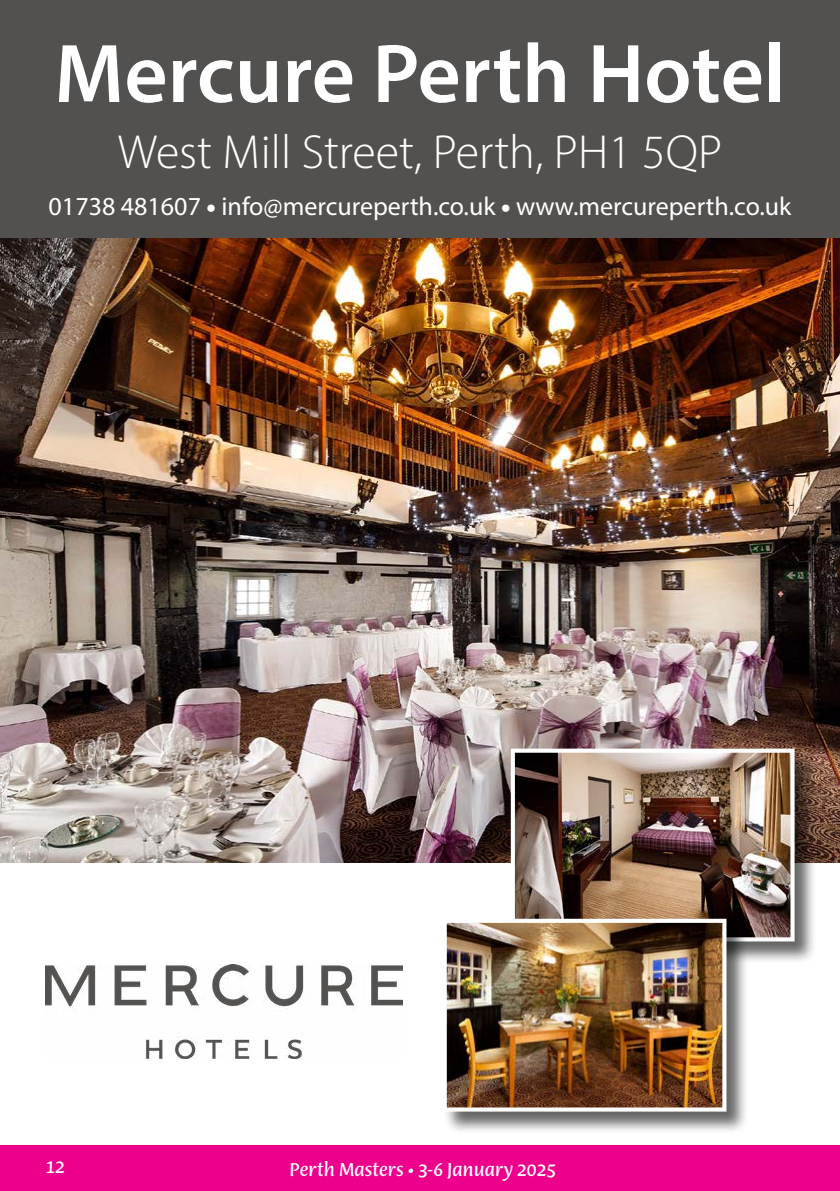
<style>
.page{position:relative;width:840px;height:1191px;background:#fff}
.page>*{position:absolute;margin:0;border:0;box-sizing:border-box;transform-origin:0 0}
.t1{font:600 84px "Myriad Pro";color:#fff}
.t2{font:300 48px "Myriad Pro";color:#fff}
.t3{font:26px "Myriad Pro";color:#fff}
.t4{font:20px "Ciabatta";color:#fff}
.s1{font-weight:900}
</style>
<div class="page">
<div style="left:0;top:1145px;width:839px;height:46px;background:#ec008c"></div>
<div style="left:0;top:0;width:839px;height:261px;background:#53514f"></div>
<img style="left:45px;top:964px;width:358px;height:94px">
<img style="left:0;top:238px;width:839px;height:624px">
<div style="left:511px;top:749px;width:305px;height:215px;background:#000;opacity:.6"></div>
<img style="left:515px;top:753px;width:274px;height:183px">
<div style="left:510px;top:748px;width:284px;height:193px;border:4px solid #fff"></div>
<div style="left:443px;top:919px;width:305px;height:215px;background:#000;opacity:.6"></div>
<img style="left:447px;top:923px;width:274px;height:183px">
<div style="left:442px;top:918px;width:284px;height:193px;border:4px solid #fff"></div>
<p class="t1" style="left:54px;top:20px;width:732px">Mercure Perth Hotel</p>
<p class="t2" style="left:118px;top:123px;width:605px">West Mill Street, Perth, PH1 5QP</p>
<p class="t3" style="left:49px;top:190px;width:743px">01738 481607 <span class="s1">•</span> info@mercureperth.co.uk <span class="s1">•</span> www.mercureperth.co.uk</p>
<p class="t4" style="left:45px;top:1153px;width:21px">12</p>
<p class="t4" style="left:289px;top:1156px;width:268px">Perth Masters • 3-6 January 2025</p>
</div>
